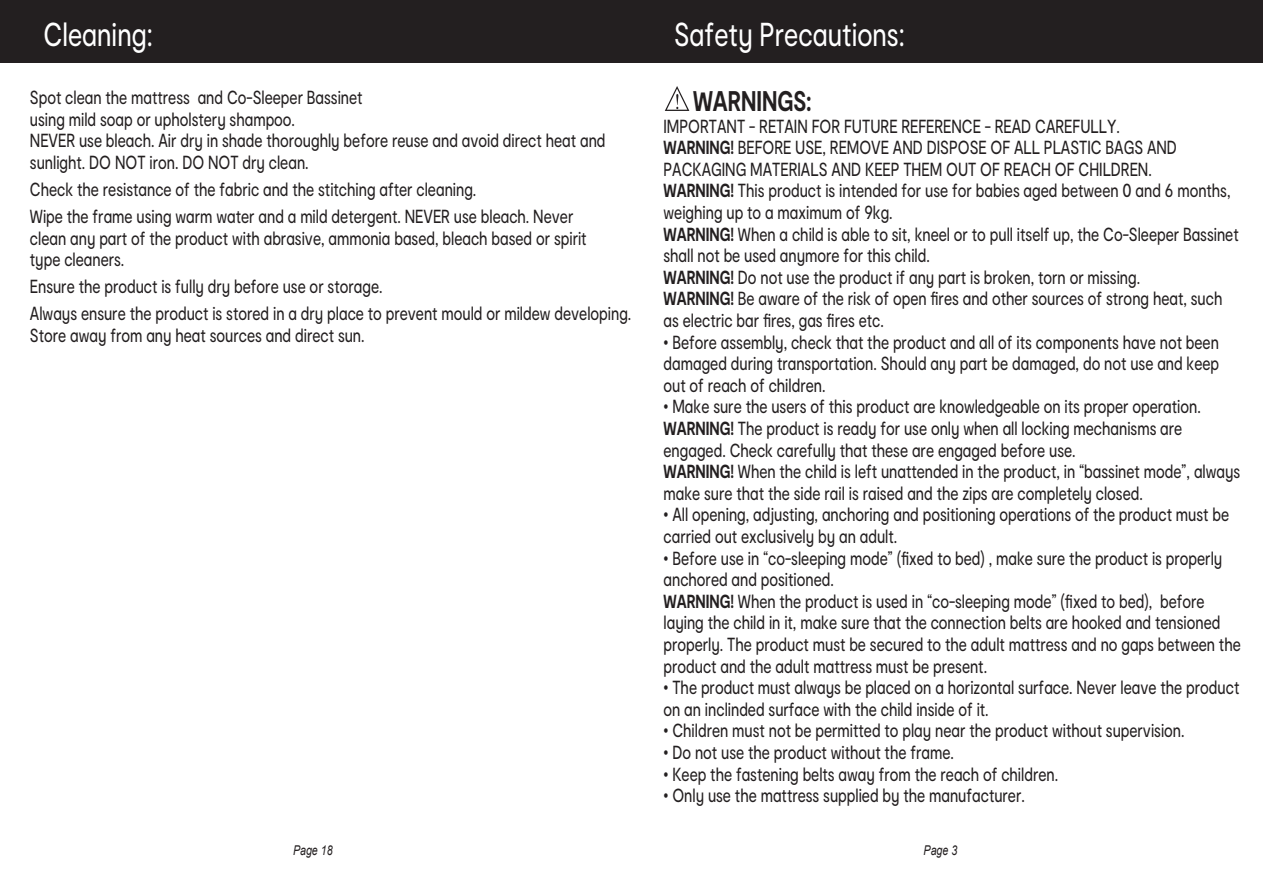
<style>
.page{position:relative;width:1263px;height:893px;background:#fff}
.page>*{position:absolute;margin:0;border:0;box-sizing:border-box;transform-origin:0 0}
.t1{font:31.5px "Anko Moderat";color:#fff;scale:.79 1}
.t2{font:700 27px "Anko Moderat";color:#231f20;scale:.79 1}
.t3{font:18px/21.6px "Anko Moderat";color:#231f20;scale:.79 1}
.t4{font:italic 13.5px "Arial";color:#231f20;scale:.79 1}
.s1{font-weight:700}
.s2{font-family:"Arial"}
</style>
<div class="page">
<div style="left:0;top:0;width:1263px;height:63px;background:#231f20"></div>
<svg style="left:665px;top:86px;width:24px;height:25px"></svg>
<h1 class="t1" style="left:43px;top:14px;width:140px">Cleaning:</h1>
<p class="t3" style="left:30px;top:87px;width:730px">Spot clean the mattress and Co-Sleeper Bassinet<br>using mild soap or upholstery shampoo.<br>NEVER use bleach. Air dry in shade thoroughly before reuse and avoid direct heat and sunlight. DO NOT iron. DO NOT dry clean.</p>
<p class="t3" style="left:30px;top:176px;width:689px;line-height:27px">Check the resistance of the fabric and the stitching after cleaning.<br>Wipe the frame using warm water and a mild detergent. NEVER use bleach. Never</p>
<p class="t3" style="left:30px;top:227px;width:706px">clean any part of the product with abrasive, ammonia based, bleach based or spirit type cleaners.</p>
<p class="t3" style="left:30px;top:273px;width:763px;line-height:27px">Ensure the product is fully dry before use or storage.<br>Always ensure the product is stored in a dry place to prevent mould or mildew developing.</p>
<p class="t3" style="left:30px;top:325px;width:425px">Store away from any heat sources and direct sun.</p>
<p class="t4" style="left:293px;top:842px;width:52px">Page 18</p>
<h1 class="t1" style="left:674px;top:14px;width:294px">Safety Precautions:</h1>
<h2 class="t2" style="left:693px;top:83px;width:152px">WARNINGS:</h2>
<p class="t3" style="left:663px;top:115px;width:730px">IMPORTANT - RETAIN FOR FUTURE REFERENCE - READ CAREFULLY.<br><span class="s1">WARNING!</span> BEFORE USE, REMOVE AND DISPOSE OF ALL PLASTIC BAGS AND PACKAGING MATERIALS AND KEEP THEM OUT OF REACH OF CHILDREN.<br><span class="s1">WARNING!</span> This product is intended for use for babies aged between 0 and 6 months, weighing up to a maximum of 9kg.<br><span class="s1">WARNING!</span> When a child is able to sit, kneel or to pull itself up, the Co-Sleeper Bassinet shall not be used anymore for this child.<br><span class="s1">WARNING!</span> Do not use the product if any part is broken, torn or missing.<br><span class="s1">WARNING!</span> Be aware of the risk of open fires and other sources of strong heat, such as electric bar fires, gas fires etc.</p>
<p class="t3" style="left:663px;top:331px;width:705px;text-align:justify"><span class="s2">•</span> Before assembly, check that the product and all of its components have not been damaged during transportation. Should any part be damaged, do not use and keep out of reach of children.</p>
<p class="t3" style="left:663px;top:396px;width:732px"><span class="s2">•</span> Make sure the users of this product are knowledgeable on its proper operation.<br><span class="s1">WARNING!</span> The product is ready for use only when all locking mechanisms are engaged. Check carefully that these are engaged before use.<br><span class="s1">WARNING!</span> When the child is left unattended in the product, in “bassinet mode”, always make sure that the side rail is raised and the zips are completely closed.</p>
<p class="t3" style="left:663px;top:504px;width:717px"><span class="s2">•</span> All opening, adjusting, anchoring and positioning operations of the product must be carried out exclusively by an adult.</p>
<p class="t3" style="left:663px;top:547px;width:732px"><span class="s2">•</span> Before use in “co-sleeping mode” (fixed to bed) , make sure the product is properly anchored and positioned.<br><span class="s1">WARNING!</span> When the product is used in “co-sleeping mode” (fixed to bed), before laying the child in it, make sure that the connection belts are hooked and tensioned properly. The product must be secured to the adult mattress and no gaps between the product and the adult mattress must be present.</p>
<p class="t3" style="left:663px;top:677px;width:730px"><span class="s2">•</span> The product must always be placed on a horizontal surface. Never leave the product on an inclinded surface with the child inside of it.</p>
<p class="t3" style="left:663px;top:720px;width:661px"><span class="s2">•</span> Children must not be permitted to play near the product without supervision.</p>
<p class="t3" style="left:663px;top:742px;width:369px"><span class="s2">•</span> Do not use the product without the frame.</p>
<p class="t3" style="left:663px;top:763px;width:501px"><span class="s2">•</span> Keep the fastening belts away from the reach of children.</p>
<p class="t3" style="left:663px;top:785px;width:459px"><span class="s2">•</span> Only use the mattress supplied by the manufacturer.</p>
<p class="t4" style="left:923px;top:842px;width:44px">Page 3</p>
</div>
